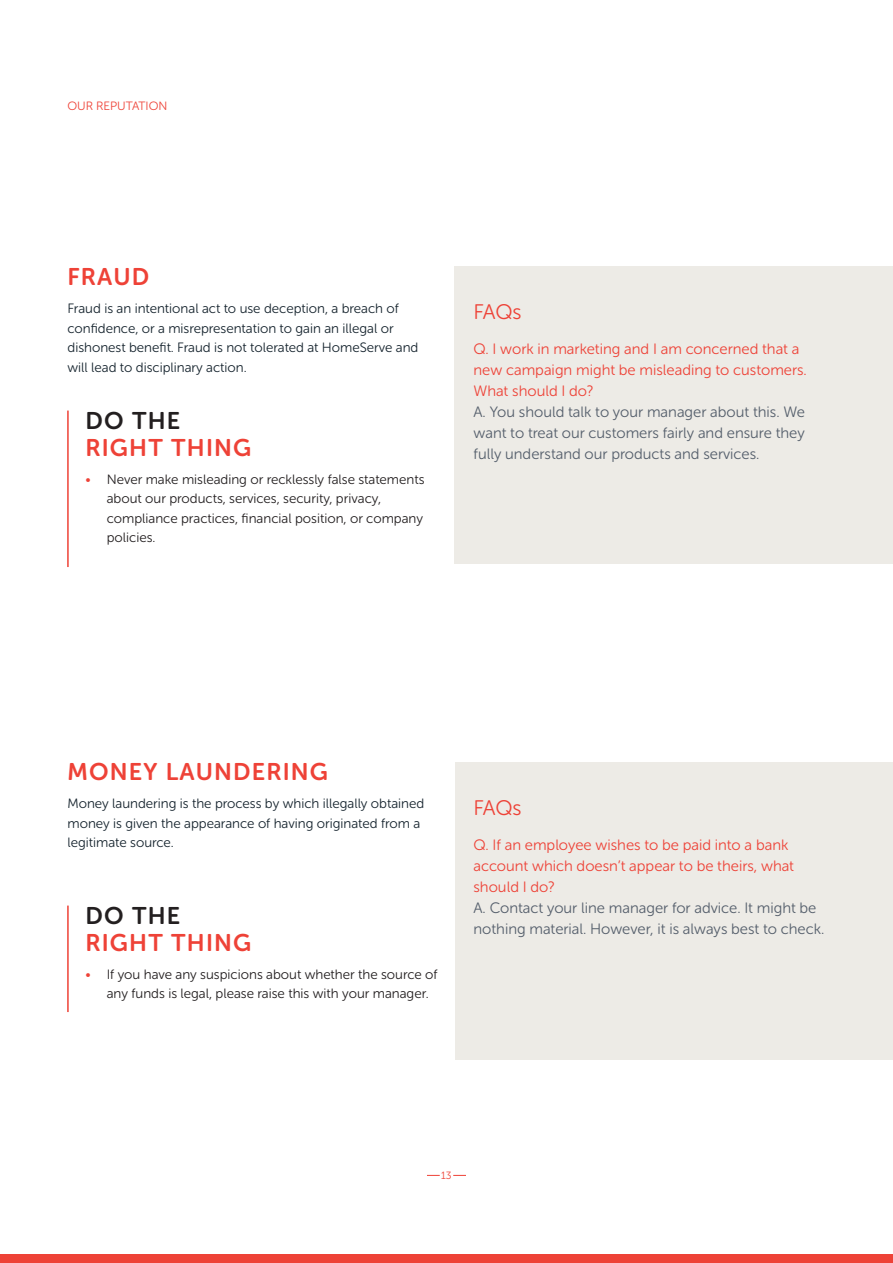
<style>
.page{position:relative;width:893px;height:1263px;background:#fff}
.page>*{position:absolute;margin:0;border:0;box-sizing:border-box;transform-origin:0 0}
.Body_Text{font:24px/27px "Museo Sans Rounded 700";letter-spacing:.05em;color:#ee4237}
.Subsection_Title{font:21px "Museo Sans Rounded 300";letter-spacing:-.02em;color:#ee4237}
.Body_Text-2{font:15px/21px "Museo Sans Rounded 300";color:#545e6b;text-align:justify}
.Body_Text-3{font:15px/21px "Museo Sans Rounded 300";color:#ee4237}
.Body_Text-4{font:13.5px/19.5px "Museo Sans Rounded 300";color:#16242e}
.Body_Text-5{font:13.5px/19.5px "Museo Sans Rounded 300";color:#231f20}
.Section_Title{font:12px "Museo Sans Rounded 300";color:#ee4237}
.t1{font:10.5px "Museo Sans Rounded 300";color:#ee4237}
.s1{color:#231f20}
.s2{color:#ee4237}
</style>
<div class="page">
<hr style="left:67px;top:411px;width:2px;height:156px;background:#ee4237">
<hr style="left:67px;top:905px;width:2px;height:107px;background:#ee4237">
<div style="left:454px;top:266px;width:439px;height:298px;background:#edebe6"></div>
<div style="left:455px;top:762px;width:438px;height:298px;background:#edebe6"></div>
<div style="left:0;top:1254px;width:893px;height:9px;background:#ee4237"></div>
<svg style="left:427px;top:1175px;width:13px;height:1px"></svg>
<svg style="left:453px;top:1175px;width:13px;height:1px"></svg>
<p class="Section_Title" style="left:68px;top:99px;width:102px">OUR REPUTATION</p>
<p class="Body_Text" style="left:68px;top:263px;width:83px">FRAUD</p>
<p class="Body_Text-4" style="left:68px;top:299px;width:352px">Fraud is an intentional act to use deception, a breach of confidence, or a misrepresentation to gain an illegal or dishonest benefit. Fraud is not tolerated at HomeServe and will lead to disciplinary action.</p>
<p class="Body_Text" style="left:86px;top:407px;width:167px"><span class="s1">DO THE<br></span>RIGHT THING</p>
<p class="Body_Text-5" style="left:107px;top:469px;width:319px;text-indent:-21px"><span class="s2">•</span> Never make misleading or recklessly false statements about our products, services, security, privacy, compliance practices, financial position, or company policies.</p>
<p class="Subsection_Title" style="left:473px;top:300px;width:49px">FAQs</p>
<p class="Body_Text-3" style="left:473px;top:338px;width:335px">Q. I work in marketing and I am concerned that a new campaign might be misleading to customers.<br>What should I do?</p>
<p class="Body_Text-2" style="left:473px;top:401px;width:333px">A. You should talk to your manager about this. We want to treat our customers fairly and ensure they fully understand our products and services.</p>
<p class="Body_Text" style="left:68px;top:758px;width:262px">MONEY LAUNDERING</p>
<p class="Body_Text-4" style="left:68px;top:794px;width:358px">Money laundering is the process by which illegally obtained money is given the appearance of having originated from a legitimate source.</p>
<p class="Body_Text" style="left:86px;top:902px;width:167px"><span class="s1">DO THE<br></span>RIGHT THING</p>
<p class="Body_Text-5" style="left:107px;top:964px;width:332px;text-indent:-21px"><span class="s2">•</span> If you have any suspicions about whether the source of any funds is legal, please raise this with your manager.</p>
<p class="Subsection_Title" style="left:473px;top:796px;width:49px">FAQs</p>
<p class="Body_Text-3" style="left:473px;top:834px;width:322px">Q. If an employee wishes to be paid into a bank account which doesn’t appear to be theirs, what should I do?</p>
<p class="Body_Text-2" style="left:473px;top:897px;width:352px">A. Contact your line manager for advice. It might be nothing material. However, it is always best to check.</p>
<p class="t1" style="left:441px;top:1170px;width:12px">13</p>
</div>
